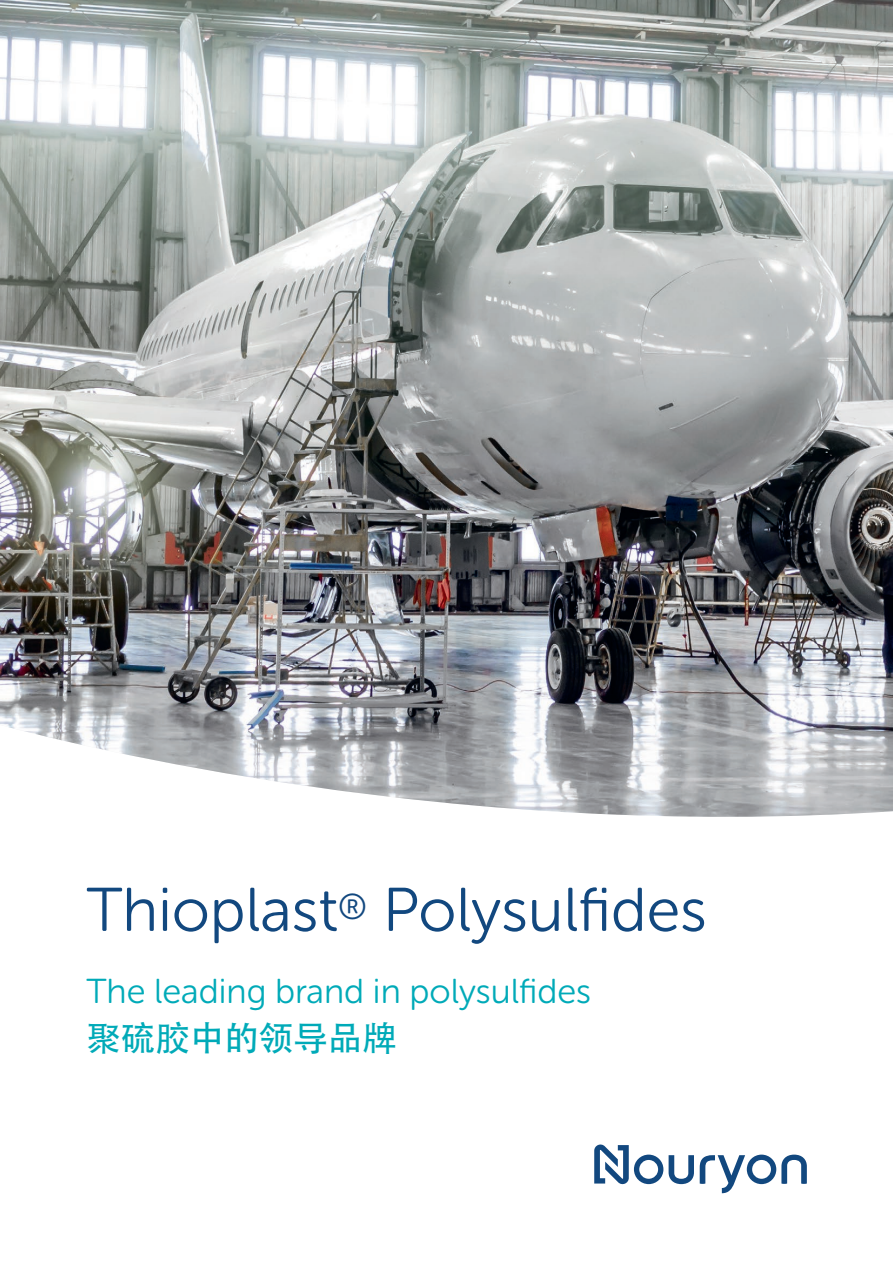
<style>
.page{position:relative;width:893px;height:1263px;background:#fff}
.page>*{position:absolute;margin:0;border:0;box-sizing:border-box;transform-origin:0 0}
._7_Copy_Page_Heading{font:61.5px "Museo Sans Rounded 300";color:#12487f}
._7_Copy_Page_Subhead{font:34.5px "Museo Sans Rounded 300";color:#00aab8}
._7_Copy_Page_Subhead-2{font:34.5px "Adobe Heiti Std";color:#00aab8}
</style>
<div class="page">
<svg style="left:594px;top:1144px;width:213px;height:49px"></svg>
<img style="left:0;top:0;width:893px;height:817px">
<p class="_7_Copy_Page_Heading" style="left:86px;top:876px;width:622px">Thioplast<sup>®</sup> Polysulfides</p>
<p class="_7_Copy_Page_Subhead" style="left:86px;top:972px;width:506px">The leading brand in polysulfides</p>
<p class="_7_Copy_Page_Subhead-2" style="left:86px;top:1017px;width:312px">聚硫胶中的领导品牌</p>
</div>
